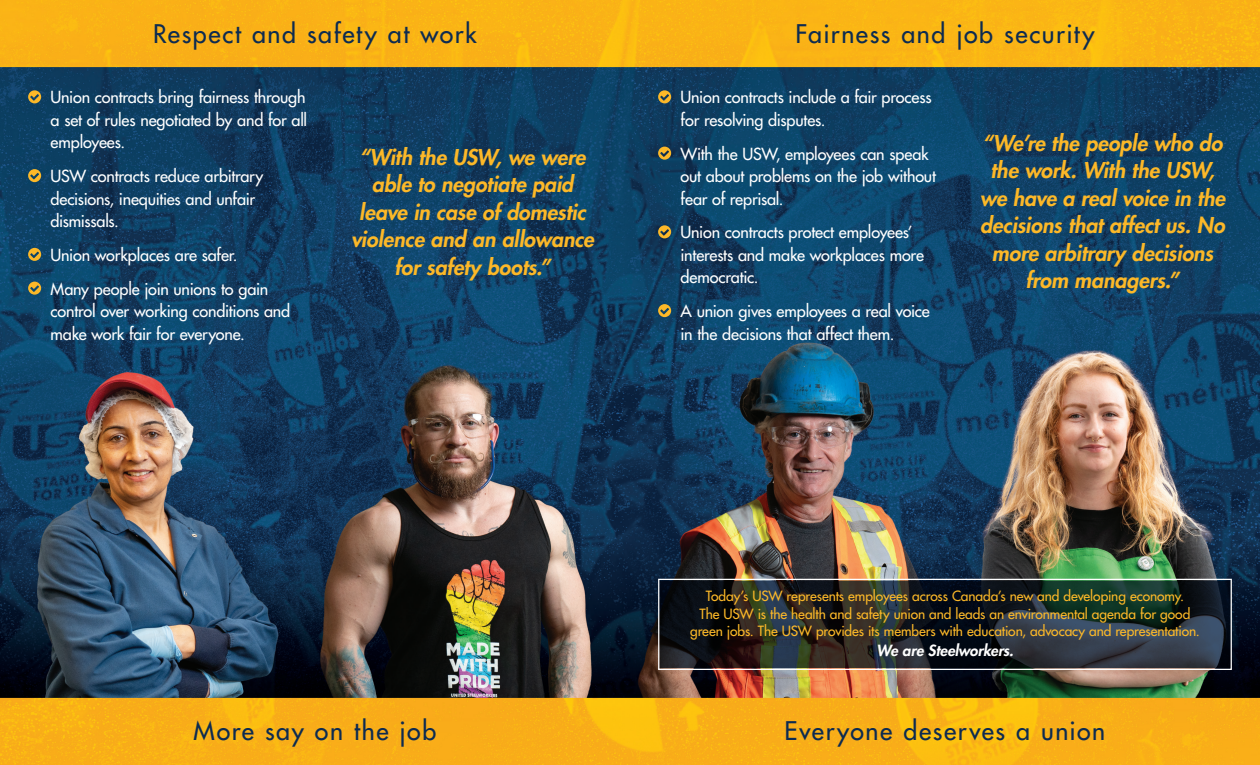
<style>
.page{position:relative;width:1260px;height:765px;background:#fff}
.page>*{position:absolute;margin:0;border:0;box-sizing:border-box;transform-origin:0 0}
.t1{font:500 25px "Futura Std";letter-spacing:.065em;color:#0d2b51}
.t2{font:italic 800 21.25px/27.5px "Futura Std";letter-spacing:-.005em;color:#fcb828;text-align:center}
.t3{font:500 16.25px/22.5px "Futura Std";letter-spacing:-.01em;color:#fff}
.t4{font:italic 800 15px "Futura Std";letter-spacing:-.01em;color:#fff}
.t5{font:500 13.75px/17.5px "Futura Std";letter-spacing:-.005em;color:#fcb828;text-align:center}
</style>
<div class="page">
<img style="left:0;top:0;width:1260px;height:765px">
<svg style="left:28px;top:90px;width:13px;height:13px"></svg>
<svg style="left:28px;top:169px;width:13px;height:13px"></svg>
<svg style="left:28px;top:248px;width:13px;height:13px"></svg>
<svg style="left:28px;top:282px;width:13px;height:13px"></svg>
<svg style="left:658px;top:90px;width:13px;height:13px"></svg>
<svg style="left:658px;top:147px;width:13px;height:13px"></svg>
<svg style="left:658px;top:225px;width:13px;height:13px"></svg>
<svg style="left:658px;top:304px;width:13px;height:13px"></svg>
<svg style="left:658px;top:578px;width:574px;height:93px;background:#272e31"></svg>
<p class="t1" style="left:153px;top:18px;width:325px">Respect and safety at work</p>
<p class="t3" style="left:51px;top:86px;width:258px;text-align:justify">Union contracts bring fairness through a set of rules negotiated by and for all employees.</p>
<p class="t3" style="left:51px;top:165px;width:214px">USW contracts reduce arbitrary decisions, inequities and unfair dismissals.</p>
<p class="t3" style="left:51px;top:244px;width:188px">Union workplaces are safer.</p>
<p class="t3" style="left:51px;top:277px;width:241px">Many people join unions to gain control over working conditions and make work fair for everyone.</p>
<p class="t2" style="left:351px;top:143px;width:244px">“With the USW, we were able to negotiate paid leave in case of domestic violence and an allowance for safety boots.”</p>
<p class="t1" style="left:795px;top:18px;width:301px">Fairness and job security</p>
<p class="t3" style="left:681px;top:86px;width:253px">Union contracts include a fair process for resolving disputes.</p>
<p class="t3" style="left:681px;top:142px;width:257px">With the USW, employees can speak out about problems on the job without fear of reprisal.</p>
<p class="t3" style="left:681px;top:221px;width:245px">Union contracts protect employees’ interests and make workplaces more democratic.</p>
<p class="t3" style="left:681px;top:300px;width:251px">A union gives employees a real voice in the decisions that affect them.</p>
<p class="t2" style="left:980px;top:130px;width:247px">“We’re the people who do the work. With the USW, we have a real voice in the decisions that affect us. No more arbitrary decisions from managers.”</p>
<p class="t1" style="left:194px;top:715px;width:244px">More say on the job</p>
<p class="t5" style="left:690px;top:587px;width:511px">Today’s USW represents employees across Canada’s new and developing economy.<br>The USW is the health and safety union and leads an environmental agenda for good green jobs. The USW provides its members with education, advocacy and representation.</p>
<p class="t4" style="left:876px;top:641px;width:139px">We are Steelworkers.</p>
<p class="t1" style="left:785px;top:715px;width:322px">Everyone deserves a union</p>
</div>
